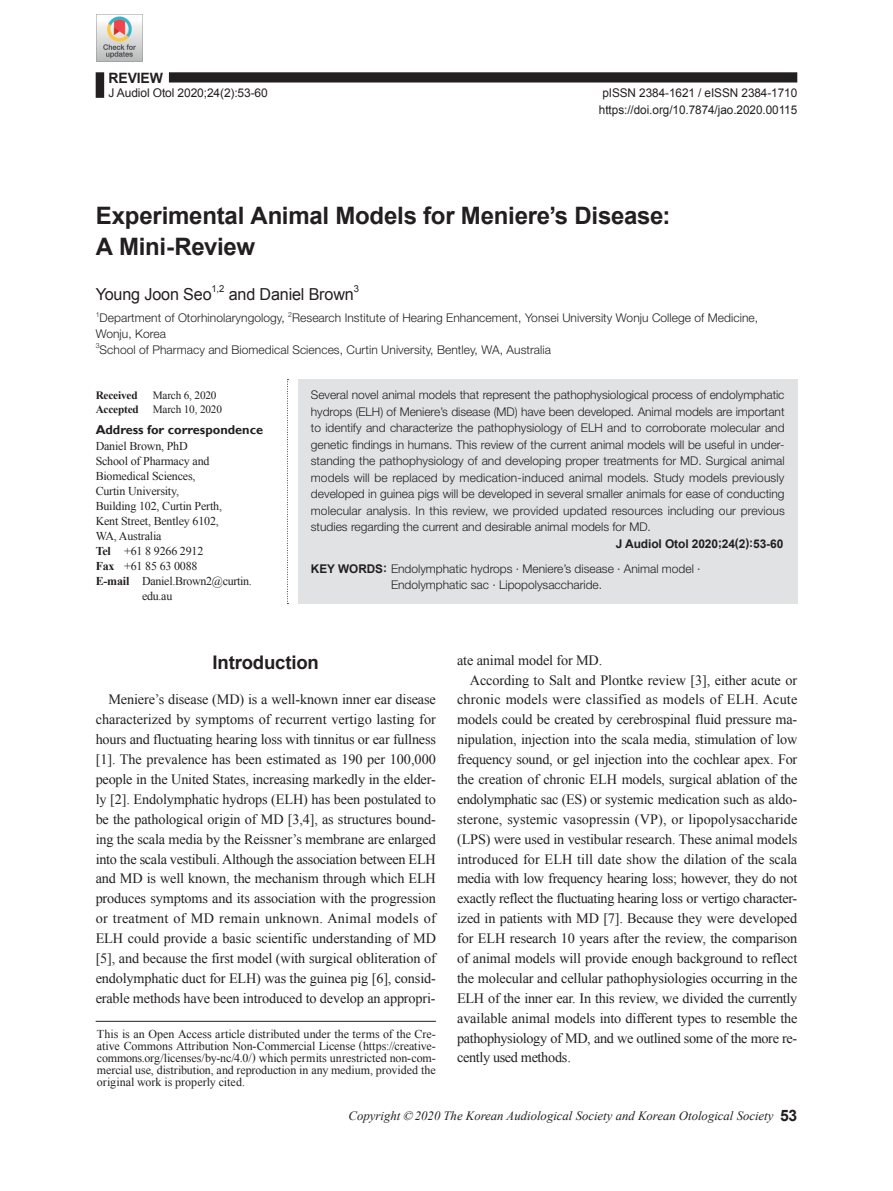
<style>
.page{position:relative;width:893px;height:1191px;background:#fff}
.page>*{position:absolute;margin:0;border:0;box-sizing:border-box;transform-origin:0 0}
.t1{font:700 24px/31.5px "Arial";letter-spacing:-.01em;color:#231f20}
.t2{font:700 18.75px "Arial";letter-spacing:-.01em;color:#231f20}
.t3{font:16.5px "Arial";letter-spacing:-.01em;color:#231f20}
.t4{font:14.25px/20px "Times New Roman";letter-spacing:-.01em;color:#231f20;text-align:justify}
.t5{font:14.25px "Times New Roman";letter-spacing:.01em;color:#231f20}
.t6{font:700 14.25px "Arial";letter-spacing:-.01em;color:#231f20}
.t7{font:italic 12.75px "Times New Roman";color:#231f20}
.t8{font:700 12.75px "Gill Sans";color:#231f20}
.t9{font:300 12px/16.5px "Helvetica Neue LT Std";letter-spacing:.005em;color:#231f20;text-align:justify}
.t10{font:12px/12px "Times New Roman";letter-spacing:-.015em;color:#231f20;text-align:justify}
.t11{font:12px/16.5px "Arial";letter-spacing:-.005em;color:#231f20}
.t12{font:700 12px "Arial";letter-spacing:-.01em;color:#231f20}
.t13{font:11.25px/13.8px "Times New Roman";letter-spacing:-.015em;color:#231f20}
.t14{font:700 11.25px "Times New Roman";letter-spacing:-.015em;color:#231f20}
.t15{font:9.6px "Arial";color:#231f20}
.t16{font:300 7.05px "Helvetica Neue LT Std";color:#231f20}
.s1{font-family:"Arial";font-weight:700}
.s2{color:#e1e2e4}
.s3{font-weight:700}
.s4{font-family:"Arial";font-weight:700;font-style:normal;font-size:15.75px}
</style>
<div class="page">
<div style="left:169px;top:72px;width:628px;height:10px;background:#231f20"></div>
<div style="left:96px;top:72px;width:8px;height:26px;background:#231f20"></div>
<div style="left:298px;top:379px;width:499px;height:225px;background:#e1e2e4"></div>
<svg style="left:287px;top:379px;width:1px;height:225px"></svg>
<hr style="left:96px;top:1021px;width:340px;height:1px;background:#231f20">
<img style="left:96px;top:14px;width:47px;height:47px">
<p class="t6" style="left:109px;top:68px;width:56px">REVIEW</p>
<p class="t11" style="left:109px;top:85px;width:161px">J Audiol Otol 2020;24(2):53-60</p>
<p class="t11" style="left:599px;top:85px;width:200px">pISSN 2384-1621 / eISSN 2384-1710 https://doi.org/10.7874/jao.2020.00115</p>
<h1 class="t1" style="left:96px;top:200px;width:576px">Experimental Animal Models for Meniere’s Disease:<br>A Mini-Review</h1>
<p class="t3" style="left:96px;top:284px;width:117px">Young Joon Seo</p>
<p class="t15" style="left:211px;top:283px;width:14px">1,2</p>
<p class="t3" style="left:229px;top:284px;width:127px">and Daniel Brown</p>
<p class="t15" style="left:354px;top:283px;width:7px">3</p>
<p class="t16" style="left:96px;top:310px;width:5px">1</p>
<p class="t9" style="left:100px;top:309px;width:187px">Department of Otorhinolaryngology,</p>
<p class="t16" style="left:288px;top:310px;width:5px">2</p>
<p class="t9" style="left:292px;top:309px;width:467px">Research Institute of Hearing Enhancement, Yonsei University Wonju College of Medicine,</p>
<p class="t9" style="left:96px;top:325px;width:72px">Wonju, Korea</p>
<p class="t16" style="left:96px;top:341px;width:5px">3</p>
<p class="t9" style="left:100px;top:341px;width:453px">School of Pharmacy and Biomedical Sciences, Curtin University, Bentley, WA, Australia</p>
<p class="t14" style="left:96px;top:388px;width:43px">Received</p>
<p class="t9" style="left:311px;top:386px;width:475px">Several novel animal models that represent the pathophysiological process of endolymphatic hydrops (ELH) of Meniere’s disease (MD) have been developed. Animal models are important to identify and characterize the pathophysiology of ELH and to corroborate molecular and genetic findings in humans. This review of the current animal models will be useful in under&shy;standing the pathophysiology of and developing proper treatments for MD. Surgical animal models will be replaced by medication-induced animal models. Study models previously developed in guinea pigs will be developed in several smaller animals for ease of conducting molecular analysis. In this review, we provided updated resources including our previous studies regarding the current and desirable animal models for MD.</p>
<p class="t12" style="left:616px;top:536px;width:169px">J Audiol Otol 2020;24(2):53-60</p>
<p class="t9" style="left:391px;top:560px;width:311px;text-indent:-80px"><span class="s1">KEY WORDS:</span><span class="s2">0</span>Endolymphatic hydrops · Meniere’s disease · Animal model ·<br>Endolymphatic sac · Lipopolysaccharide.</p>
<p class="t13" style="left:96px;top:388px;width:128px;text-indent:57px">March 6, 2020<br><span class="s3">Accepted</span> March 10, 2020</p>
<p class="t8" style="left:96px;top:422px;width:169px">Address for correspondence</p>
<p class="t10" style="left:96px;top:439px;width:94px">Daniel Brown, PhD</p>
<p class="t10" style="left:96px;top:454px;width:115px">School of Pharmacy and</p>
<p class="t10" style="left:96px;top:469px;width:101px">Biomedical Sciences,</p>
<p class="t10" style="left:96px;top:484px;width:85px">Curtin University,</p>
<p class="t10" style="left:96px;top:499px;width:128px">Building 102, Curtin Perth,</p>
<p class="t10" style="left:96px;top:514px;width:125px">Kent Street, Bentley 6102,</p>
<p class="t10" style="left:96px;top:529px;width:67px">WA, Australia</p>
<p class="t10" style="left:96px;top:544px;width:109px"><span class="s3">Tel</span> +61 8 9266 2912</p>
<p class="t10" style="left:96px;top:559px;width:103px"><span class="s3">Fax</span> +61 85 63 0088</p>
<p class="t10" style="left:96px;top:574px;width:158px"><span class="s3">E-mail</span> Daniel.Brown2@curtin.</p>
<p class="t10" style="left:142px;top:589px;width:32px">edu.au</p>
<h2 class="t2" style="left:213px;top:650px;width:108px">Introduction</h2>
<p class="t4" style="left:96px;top:689px;width:342px;text-indent:13px">Meniere’s disease (MD) is a well-known inner ear disease characterized by symptoms of recurrent vertigo lasting for hours and fluctuating hearing loss with tinnitus or ear fullness [1]. The prevalence has been estimated as 190 per 100,000 people in the United States, increasing markedly in the elder&shy;ly [2]. Endolymphatic hydrops (ELH) has been postulated to be the pathological origin of MD [3,4], as structures bound&shy;ing the scala media by the Reissner’s membrane are enlarged into the scala vestibuli. Although the association between ELH and MD is well known, the mechanism through which ELH produces symptoms and its association with the progression or treatment of MD remain unknown. Animal models of ELH could provide a basic scientific understanding of MD [5], and because the first model (with surgical obliteration of endolymphatic duct for ELH) was the guinea pig [6], consid&shy;erable methods have been introduced to develop an appropri-</p>
<p class="t10" style="left:97px;top:1027px;width:340px">This is an Open Access article distributed under the terms of the Cre&shy;ative Commons Attribution Non-Commercial License (https://creative&shy;commons.org/licenses/by-nc/4.0/) which permits unrestricted non-com&shy;mercial use, distribution, and reproduction in any medium, provided the original work is properly cited.</p>
<p class="t4" style="left:457px;top:650px;width:147px">ate animal model for MD.</p>
<p class="t4" style="left:470px;top:669px;width:329px">According to Salt and Plontke review [3], either acute or</p>
<p class="t5" style="left:457px;top:690px;width:342px">chronic models were classified as models of ELH. Acute</p>
<p class="t4" style="left:457px;top:709px;width:342px">models could be created by cerebrospinal fluid pressure ma-</p>
<p class="t4" style="left:457px;top:729px;width:342px">nipulation, injection into the scala media, stimulation of low</p>
<p class="t4" style="left:457px;top:749px;width:342px">frequency sound, or gel injection into the cochlear apex. For</p>
<p class="t4" style="left:457px;top:769px;width:342px">the creation of chronic ELH models, surgical ablation of the</p>
<p class="t4" style="left:457px;top:789px;width:342px">endolymphatic sac (ES) or systemic medication such as aldo-</p>
<p class="t4" style="left:457px;top:809px;width:342px">sterone, systemic vasopressin (VP), or lipopolysaccharide</p>
<p class="t4" style="left:457px;top:828px;width:342px">(LPS) were used in vestibular research. These animal models</p>
<p class="t4" style="left:457px;top:848px;width:342px">introduced for ELH till date show the dilation of the scala</p>
<p class="t4" style="left:457px;top:868px;width:342px">media with low frequency hearing loss; however, they do not</p>
<p class="t4" style="left:457px;top:888px;width:342px">exactly reflect the fluctuating hearing loss or vertigo character-</p>
<p class="t4" style="left:457px;top:908px;width:342px">ized in patients with MD [7]. Because they were developed</p>
<p class="t4" style="left:457px;top:928px;width:342px">for ELH research 10 years after the review, the comparison</p>
<p class="t4" style="left:457px;top:948px;width:342px">of animal models will provide enough background to reflect</p>
<p class="t4" style="left:457px;top:968px;width:342px">the molecular and cellular pathophysiologies occurring in the</p>
<p class="t4" style="left:457px;top:987px;width:342px">ELH of the inner ear. In this review, we divided the currently</p>
<p class="t4" style="left:457px;top:1007px;width:342px">available animal models into different types to resemble the</p>
<p class="t4" style="left:457px;top:1027px;width:342px">pathophysiology of MD, and we outlined some of the more re-</p>
<p class="t4" style="left:457px;top:1047px;width:115px">cently used methods.</p>
<p class="t7" style="left:349px;top:1106px;width:450px">Copyright © 2020 The Korean Audiological Society and Korean Otological Society <span class="s4">53</span></p>
</div>
